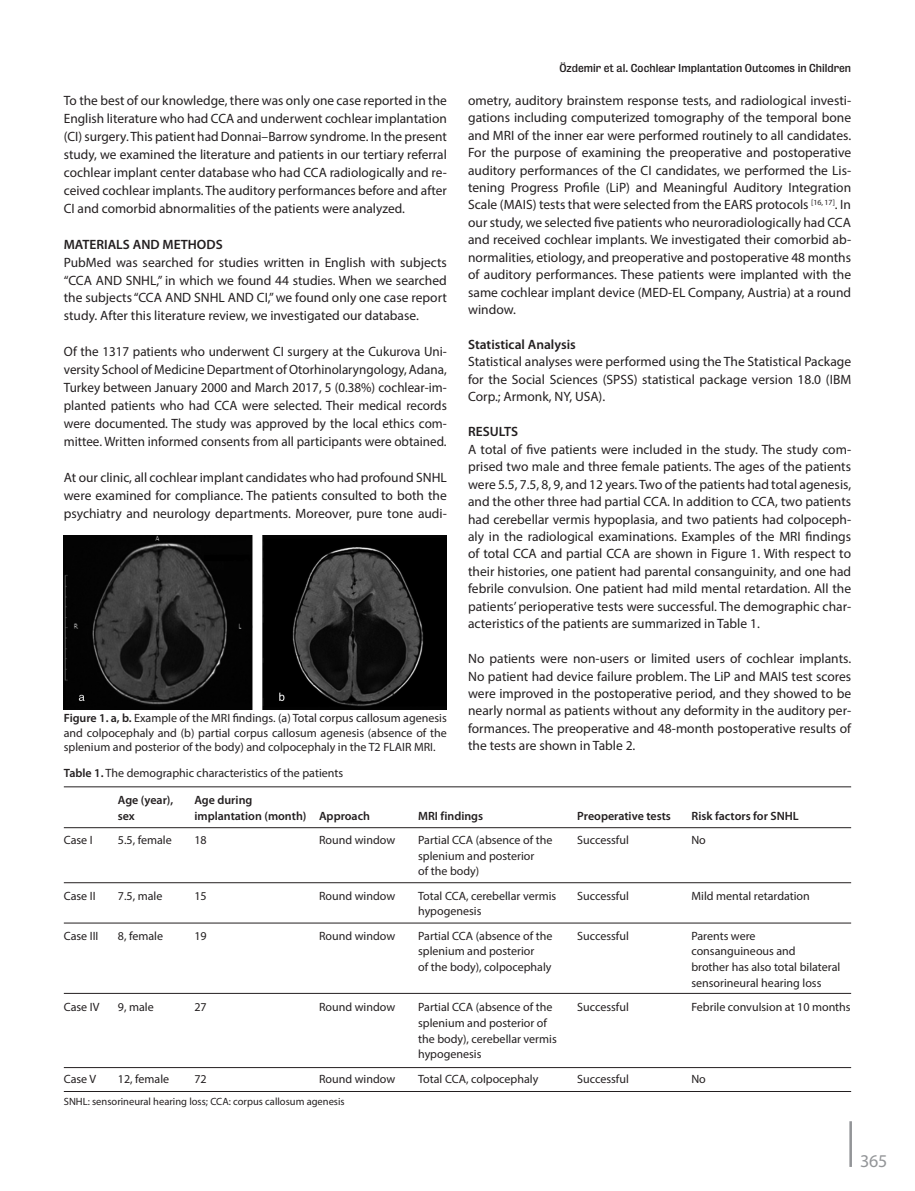
<style>
.page{position:relative;width:915px;height:1191px;background:#fff}
.page>*{position:absolute;margin:0;border:0;box-sizing:border-box;transform-origin:0 0}
.t1{font:18px "Myriad Pro";color:#939598}
.t2{font:13.5px/17.4px "Myriad Pro";color:#231f20;text-align:justify}
.t3{font:600 13.5px "Myriad Pro";color:#231f20}
.t4{font:12px/15.8px "Myriad Pro";color:#231f20}
.t5{font:600 12px "Myriad Pro";color:#231f20}
.t6{font:10.5px "Myriad Pro";color:#231f20}
.t7{font:10.5px "Bureau Grot Five Three";color:#231f20}
.s1{font-weight:600}
</style>
<div class="page">
<img style="left:64px;top:535px;width:382px;height:174px">
<hr style="left:64px;top:786px;width:786px;height:1px;background:#231f20">
<hr style="left:64px;top:827px;width:786px;height:1px;background:#231f20">
<hr style="left:64px;top:922px;width:786px;height:1px;background:#231f20">
<hr style="left:64px;top:993px;width:786px;height:1px;background:#231f20">
<hr style="left:64px;top:1067px;width:786px;height:1px;background:#231f20">
<hr style="left:64px;top:1091px;width:786px;height:1px;background:#231f20">
<hr style="left:64px;top:882px;width:786px;height:1px;background:#231f20">
<hr style="left:849px;top:1121px;width:2px;height:46px;background:#939598">
<p class="t7" style="left:559px;top:62px;width:293px">Özdemir et al. Cochlear Implantation Outcomes in Children</p>
<p class="t2" style="left:64px;top:91px;width:384px;line-height:18px">To the best of our knowledge, there was only one case reported in the English literature who had CCA and underwent cochlear implantation (CI) surgery. This patient had Donnai–Barrow syndrome. In the present study, we examined the literature and patients in our tertiary referral cochlear implant center database who had CCA radiologically and re&shy;ceived cochlear implants. The auditory performances before and after CI and comorbid abnormalities of the patients were analyzed.</p>
<p class="t3" style="left:64px;top:235px;width:160px">MATERIALS AND METHODS</p>
<p class="t2" style="left:64px;top:253px;width:384px;line-height:18px">PubMed was searched for studies written in English with subjects “CCA AND SNHL,” in which we found 44 studies. When we searched the subjects “CCA AND SNHL AND CI,” we found only one case report study. After this literature review, we investigated our database.</p>
<p class="t2" style="left:64px;top:343px;width:384px;line-height:18px">Of the 1317 patients who underwent CI surgery at the Cukurova Uni&shy;versity School of Medicine Department of Otorhinolaryngology, Adana, Turkey between January 2000 and March 2017, 5 (0.38%) cochlear-im&shy;planted patients who had CCA were selected. Their medical records were documented. The study was approved by the local ethics com&shy;mittee. Written informed consents from all participants were obtained.</p>
<p class="t2" style="left:64px;top:468px;width:384px;line-height:18px">At our clinic, all cochlear implant candidates who had profound SNHL were examined for compliance. The patients consulted to both the psychiatry and neurology departments. Moreover, pure tone audi-</p>
<p class="t2" style="left:468px;top:91px;width:384px">ometry, auditory brainstem response tests, and radiological investi&shy;gations including computerized tomography of the temporal bone and MRI of the inner ear were performed routinely to all candidates.<br>For the purpose of examining the preoperative and postoperative auditory performances of the CI candidates, we performed the Lis&shy;tening Progress Profile (LiP) and Meaningful Auditory Integration Scale (MAIS) tests that were selected from the EARS protocols <sup>[16,</sup> <sup>17]</sup>. In our study, we selected five patients who neuroradiologically had CCA and received cochlear implants. We investigated their comorbid ab&shy;normalities, etiology, and preoperative and postoperative 48 months of auditory performances. These patients were implanted with the same cochlear implant device (MED-EL Company, Austria) at a round window.</p>
<p class="t3" style="left:468px;top:336px;width:109px">Statistical Analysis</p>
<p class="t2" style="left:468px;top:353px;width:384px">Statistical analyses were performed using the The Statistical Package for the Social Sciences (SPSS) statistical package version 18.0 (IBM Corp.; Armonk, NY, USA).</p>
<p class="t3" style="left:468px;top:423px;width:51px">RESULTS</p>
<p class="t2" style="left:468px;top:440px;width:384px">A total of five patients were included in the study. The study com&shy;prised two male and three female patients. The ages of the patients were 5.5, 7.5, 8, 9, and 12 years. Two of the patients had total agenesis, and the other three had partial CCA. In addition to CCA, two patients had cerebellar vermis hypoplasia, and two patients had colpoceph&shy;aly in the radiological examinations. Examples of the MRI findings of total CCA and partial CCA are shown in Figure 1. With respect to their histories, one patient had parental consanguinity, and one had febrile convulsion. One patient had mild mental retardation. All the patients’ perioperative tests were successful. The demographic char&shy;acteristics of the patients are summarized in Table 1.</p>
<p class="t2" style="left:468px;top:649px;width:384px">No patients were non-users or limited users of cochlear implants.<br>No patient had device failure problem. The LiP and MAIS test scores were improved in the postoperative period, and they showed to be nearly normal as patients without any deformity in the auditory per&shy;formances. The preoperative and 48-month postoperative results of the tests are shown in Table 2.</p>
<p class="t4" style="left:64px;top:711px;width:384px;line-height:14.4px;text-align:justify"><span class="s1">Figure 1. a, b.</span> Example of the MRI findings. (a) Total corpus callosum agenesis and colpocephaly and (b) partial corpus callosum agenesis (absence of the splenium and posterior of the body) and colpocephaly in the T2 FLAIR MRI.</p>
<p class="t4" style="left:64px;top:765px;width:281px"><span class="s1">Table 1.</span> The demographic characteristics of the patients</p>
<p class="t5" style="left:118px;top:792px;width:57px">Age (year),</p>
<p class="t5" style="left:194px;top:792px;width:59px">Age during</p>
<p class="t5" style="left:118px;top:808px;width:19px">sex</p>
<p class="t5" style="left:194px;top:808px;width:177px">implantation (month) Approach</p>
<p class="t5" style="left:418px;top:808px;width:66px">MRI findings</p>
<p class="t5" style="left:577px;top:808px;width:95px">Preoperative tests</p>
<p class="t5" style="left:691px;top:808px;width:109px">Risk factors for SNHL</p>
<p class="t4" style="left:64px;top:831px;width:30px">Case I</p>
<p class="t4" style="left:118px;top:831px;width:55px">5.5, female</p>
<p class="t4" style="left:194px;top:831px;width:14px">18</p>
<p class="t4" style="left:319px;top:831px;width:78px">Round window</p>
<p class="t4" style="left:418px;top:831px;width:136px">Partial CCA (absence of the</p>
<p class="t4" style="left:577px;top:831px;width:53px">Successful</p>
<p class="t4" style="left:691px;top:831px;width:16px">No</p>
<p class="t4" style="left:418px;top:847px;width:118px">splenium and posterior of the body)</p>
<p class="t4" style="left:64px;top:887px;width:33px">Case II</p>
<p class="t4" style="left:118px;top:887px;width:46px">7.5, male</p>
<p class="t4" style="left:194px;top:887px;width:14px">15</p>
<p class="t4" style="left:319px;top:887px;width:78px">Round window</p>
<p class="t4" style="left:418px;top:887px;width:140px">Total CCA, cerebellar vermis</p>
<p class="t4" style="left:577px;top:887px;width:53px">Successful</p>
<p class="t4" style="left:691px;top:887px;width:120px">Mild mental retardation</p>
<p class="t4" style="left:418px;top:903px;width:65px">hypogenesis</p>
<p class="t4" style="left:64px;top:927px;width:36px">Case III</p>
<p class="t4" style="left:118px;top:927px;width:47px">8, female</p>
<p class="t4" style="left:194px;top:927px;width:14px">19</p>
<p class="t4" style="left:319px;top:927px;width:78px">Round window</p>
<p class="t4" style="left:418px;top:927px;width:136px">Partial CCA (absence of the</p>
<p class="t4" style="left:577px;top:927px;width:53px">Successful</p>
<p class="t4" style="left:691px;top:927px;width:66px">Parents were</p>
<p class="t4" style="left:418px;top:943px;width:118px">splenium and posterior</p>
<p class="t4" style="left:691px;top:943px;width:106px">consanguineous and</p>
<p class="t4" style="left:418px;top:959px;width:135px">of the body), colpocephaly</p>
<p class="t4" style="left:691px;top:959px;width:150px">brother has also total bilateral sensorineural hearing loss</p>
<p class="t4" style="left:64px;top:999px;width:37px">Case IV</p>
<p class="t4" style="left:118px;top:999px;width:37px">9, male</p>
<p class="t4" style="left:194px;top:999px;width:14px">27</p>
<p class="t4" style="left:319px;top:999px;width:78px">Round window</p>
<p class="t4" style="left:418px;top:999px;width:136px">Partial CCA (absence of the</p>
<p class="t4" style="left:577px;top:999px;width:53px">Successful</p>
<p class="t4" style="left:691px;top:999px;width:161px">Febrile convulsion at 10 months</p>
<p class="t4" style="left:418px;top:1014px;width:140px">splenium and posterior of the body), cerebellar vermis hypogenesis</p>
<p class="t4" style="left:64px;top:1070px;width:34px">Case V</p>
<p class="t4" style="left:118px;top:1070px;width:53px">12, female</p>
<p class="t4" style="left:194px;top:1070px;width:14px">72</p>
<p class="t4" style="left:319px;top:1070px;width:78px">Round window</p>
<p class="t4" style="left:418px;top:1070px;width:122px">Total CCA, colpocephaly</p>
<p class="t4" style="left:577px;top:1070px;width:53px">Successful</p>
<p class="t4" style="left:691px;top:1070px;width:16px">No</p>
<p class="t6" style="left:64px;top:1094px;width:282px">SNHL: sensorineural hearing loss; CCA: corpus callosum agenesis</p>
<p class="t1" style="left:859px;top:1149px;width:29px">365</p>
</div>
